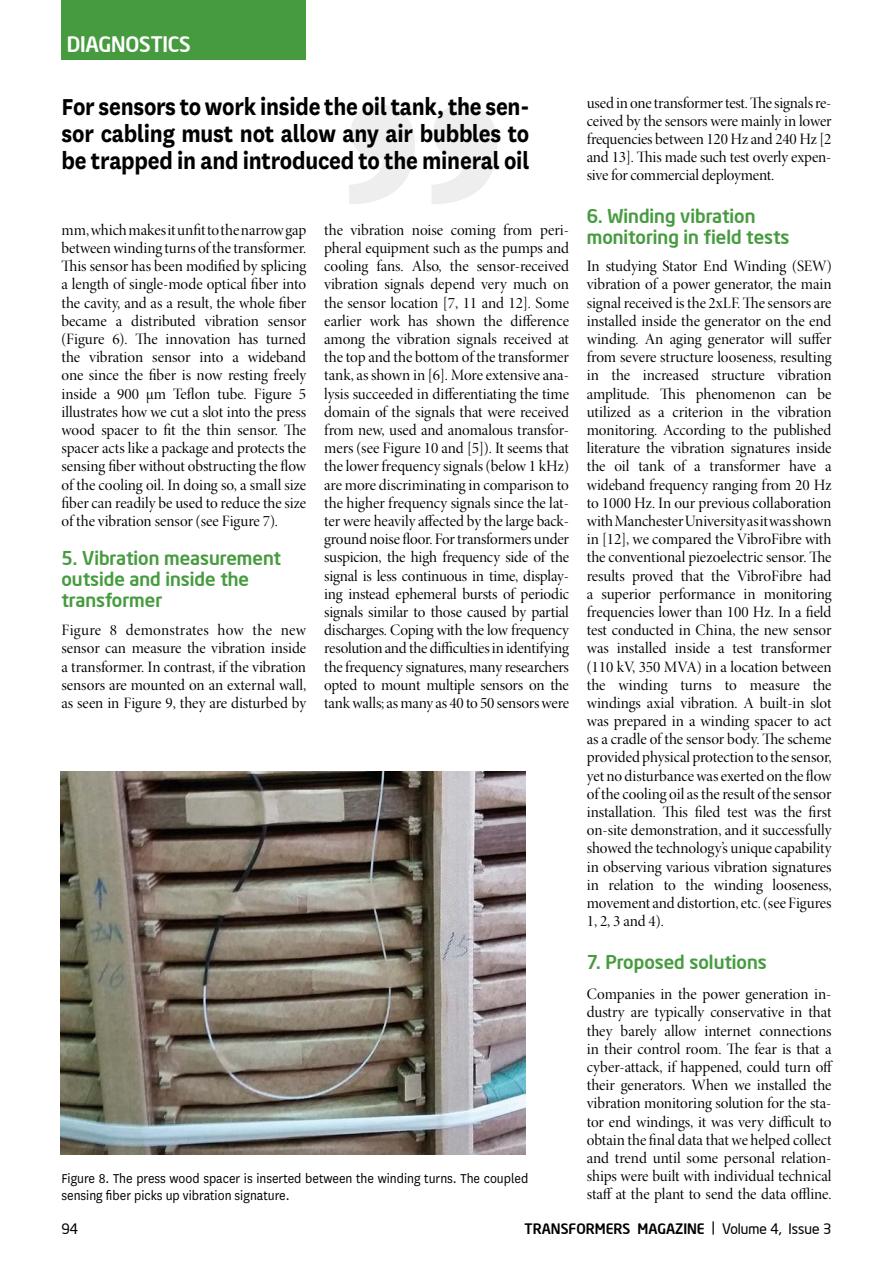
<style>
.page{position:relative;width:893px;height:1263px;background:#fff}
.page>*{position:absolute;margin:0;border:0;box-sizing:border-box;transform-origin:0 0}
.t1{font:700 27px/27px "National";letter-spacing:-.01em;color:#000;text-align:justify;scale:.9 1}
.t2{font:500 21px "Neo Sans Intel";letter-spacing:-.01em;color:#fff}
.t3{font:500 18.75px/21px "Neo Sans Intel";color:#469b3f}
.t4{font:15.9px/18.1px "Minion Pro Disp";letter-spacing:-.005em;color:#000;text-align:justify}
.t5{font:15px/16.5px "National";color:#000;scale:.92 1}
.t6{font:500 14.25px "Neo Sans Intel";color:#000}
.t7{font:14.25px "Neo Sans Intel";color:#000}
.s1{font-weight:400}
</style>
<div class="page">
<svg style="left:349px;top:105px;width:148px;height:99px"></svg>
<img style="left:60px;top:771px;width:466px;height:384px">
<div style="left:62px;top:0;width:244px;height:60px;background:#469b3f"></div>
<h2 class="t2" style="left:67px;top:31px;width:126px">DIAGNOSTICS</h2>
<p class="t4" style="left:587px;top:94px;width:246px">used in one transformer test. The signals re&shy;ceived by the sensors were mainly in lower frequencies between 120 Hz and 240 Hz [2 and 13]. This made such test overly expen&shy;sive for commercial deployment.</p>
<p class="t3" style="left:587px;top:205px;width:204px">6. Winding vibration monitoring in field tests</p>
<p class="t4" style="left:587px;top:258px;width:246px">In studying Stator End Winding (SEW) vibration of a power generator, the main signal received is the 2xLF. The sensors are installed inside the generator on the end winding. An aging generator will suffer from severe structure looseness, resulting in the increased structure vibration amplitude. This phenomenon can be utilized as a criterion in the vibration monitoring. According to the published literature the vibration signatures inside the oil tank of a transformer have a wideband frequency ranging from 20 Hz to 1000 Hz. In our previous collaboration with Manchester University as it was shown in [12], we compared the VibroFibre with the conventional piezoelectric sensor. The results proved that the VibroFibre had a superior performance in monitoring frequencies lower than 100 Hz. In a field test conducted in China, the new sensor was installed inside a test transformer (110 kV, 350 MVA) in a location between the winding turns to measure the windings axial vibration. A built-in slot was prepared in a winding spacer to act as a cradle of the sensor body. The scheme provided physical protection to the sensor, yet no disturbance was exerted on the flow of the cooling oil as the result of the sensor installation. This filed test was the first on-site demonstration, and it successfully showed the technology’s unique capability in observing various vibration signatures in relation to the winding looseness, movement and distortion, etc. (see Figures 1, 2, 3 and 4).</p>
<p class="t3" style="left:587px;top:951px;width:182px">7. Proposed solutions</p>
<p class="t4" style="left:587px;top:985px;width:248px">Companies in the power generation in&shy;dustry are typically conservative in that they barely allow internet connections in their control room. The fear is that a cyber-attack, if happened, could turn off their generators. When we installed the vibration monitoring solution for the sta&shy;tor end windings, it was very difficult to obtain the final data that we helped collect and trend until some personal relation&shy;ships were built with individual technical staff at the plant to send the data offline.</p>
<h1 class="t1" style="left:62px;top:92px;width:521px">For sensors to work inside the oil tank, the sen&shy;sor cabling must not allow any air bubbles to be trapped in and introduced to the mineral oil</h1>
<p class="t4" style="left:61px;top:221px;width:246px">mm, which makes it unfit to the narrow gap between winding turns of the transformer.<br>This sensor has been modified by splicing a length of single-mode optical fiber into the cavity, and as a result, the whole fiber became a distributed vibration sensor (Figure 6). The innovation has turned the vibration sensor into a wideband one since the fiber is now resting freely inside a 900 µm Teflon tube. Figure 5 illustrates how we cut a slot into the press wood spacer to fit the thin sensor. The spacer acts like a package and protects the sensing fiber without obstructing the flow of the cooling oil. In doing so, a small size fiber can readily be used to reduce the size of the vibration sensor (see Figure 7).</p>
<p class="t3" style="left:61px;top:547px;width:221px">5. Vibration measurement outside and inside the transformer</p>
<p class="t4" style="left:61px;top:621px;width:246px">Figure 8 demonstrates how the new sensor can measure the vibration inside a transformer. In contrast, if the vibration sensors are mounted on an external wall, as seen in Figure 9, they are disturbed by</p>
<p class="t4" style="left:324px;top:221px;width:246px">the vibration noise coming from peri&shy;pheral equipment such as the pumps and cooling fans. Also, the sensor-received vibration signals depend very much on the sensor location [7, 11 and 12]. Some earlier work has shown the difference among the vibration signals received at the top and the bottom of the transformer tank, as shown in [6]. More extensive ana&shy;lysis succeeded in differentiating the time domain of the signals that were received from new, used and anomalous transfor&shy;mers (see Figure 10 and [5]). It seems that the lower frequency signals (below 1 kHz) are more discriminating in comparison to the higher frequency signals since the lat&shy;ter were heavily affected by the large back&shy;ground noise floor. For transformers under suspicion, the high frequency side of the signal is less continuous in time, display&shy;ing instead ephemeral bursts of periodic signals similar to those caused by partial discharges. Coping with the low frequency resolution and the difficulties in identifying the frequency signatures, many researchers opted to mount multiple sensors on the tank walls; as many as 40 to 50 sensors were</p>
<p class="t5" style="left:61px;top:1170px;width:509px">Figure 8. The press wood spacer is inserted between the winding turns. The coupled sensing fiber picks up vibration signature.</p>
<p class="t7" style="left:61px;top:1220px;width:18px">94</p>
<p class="t6" style="left:525px;top:1220px;width:308px">TRANSFORMERS MAGAZINE <span class="s1">| Volume</span> <span class="s1">4, I</span><span class="s1">ssue</span> <span class="s1">3</span></p>
</div>
